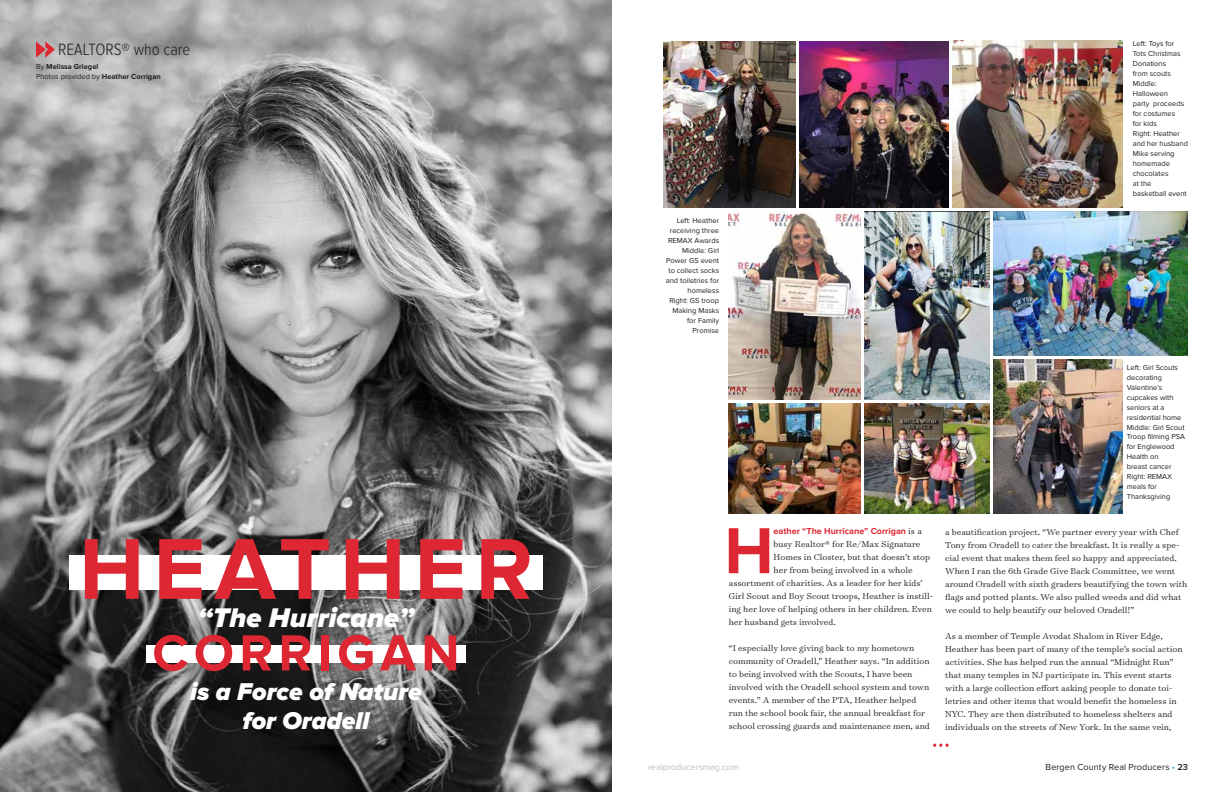
<style>
.page{position:relative;width:1224px;height:792px;background:#fff}
.page>*{position:absolute;margin:0;border:0;box-sizing:border-box;transform-origin:0 0}
.t1{font:700 89.5px "Proxima Nova";letter-spacing:.1em;color:#dd2833}
.t2{font:700 67.5px "Proxima Nova";color:#dd2833}
.t3{font:700 52.6px "Proxima Nova";letter-spacing:.1em;color:#dd2833}
.t4{font:italic 900 28px "Proxima Nova";color:#fff}
.t5{font:italic 900 25.2px/28.8px "Proxima Nova";color:#fff;text-align:center}
.t6{font:300 17px "Proxima Nova Cond";color:#231f20}
.t7{font:300 9.8px/13px "Surveyor Text";color:#231f20}
.t8{font:700 9px "Proxima Nova";color:#dd2833}
.t9{font:9px "Proxima Nova";letter-spacing:.01em;color:#231f20}
.t10{font:9px "Proxima Nova";color:#bcbec0}
.t11{font:7.5px/10px "Proxima Nova";color:#231f20}
.t12{font:700 7.5px/10px "Proxima Nova";color:#231f20}
.s1{font-weight:400}
.s2{font-family:"Surveyor Text";font-weight:300;font-size:9.8px;color:#231f20}
.s3{color:#19a8e0}
.s4{font-weight:600}
</style>
<div class="page">
<img style="left:0;top:0;width:612px;height:792px">
<svg style="left:36px;top:41px;width:19px;height:17px"></svg>
<img style="left:865px;top:212px;width:124px;height:187px">
<img style="left:993px;top:212px;width:195px;height:143px">
<img style="left:799px;top:41px;width:149px;height:167px">
<img style="left:952px;top:40px;width:171px;height:168px">
<img style="left:729px;top:212px;width:132px;height:187px">
<img style="left:993px;top:359px;width:130px;height:154px">
<img style="left:663px;top:41px;width:132px;height:167px">
<img style="left:865px;top:403px;width:124px;height:110px">
<img style="left:729px;top:403px;width:132px;height:110px">
<div style="left:69px;top:555px;width:474px;height:35px;background:#fff"></div>
<div style="left:146px;top:646px;width:320px;height:17px;background:#fff"></div>
<svg style="left:933px;top:744px;width:16px;height:3px"></svg>
<h3 class="t6" style="left:58px;top:41px;width:134px">REALTORS® who care</h3>
<p class="t12" style="left:36px;top:62px;width:126px"><span class="s1">By</span> Melissa Griegel<br><span class="s1">Photos provided by</span> Heather Corrigan</p>
<h1 class="t1" style="left:79px;top:528px;width:455px">HEATHER</h1>
<h3 class="t4" style="left:198px;top:601px;width:217px">“The Hurricane”</h3>
<h3 class="t3" style="left:152px;top:629px;width:309px">CORRIGAN</h3>
<h3 class="t5" style="left:190px;top:678px;width:233px">is a Force of Nature for Oradell</h3>
<p class="t11" style="left:666px;top:216px;width:55px;text-align:right">Left: Heather receiving three<br>REMAX Awards<br>Middle: Girl<br>Power GS event to collect socks and toiletries for homeless<br>Right: GS troop<br>Making Masks for Family<br>Promise</p>
<h2 class="t2" style="left:724px;top:520px;width:51px">H</h2>
<p class="t8" style="left:774px;top:527px;width:150px">eather “The Hurricane” Corrigan <span class="s2">is a</span></p>
<p class="t7" style="left:774px;top:537px;width:148px">busy Realtor® for Re/Max Signature</p>
<p class="t7" style="left:774px;top:550px;width:158px">Homes in Closter, but that doesn’t stop</p>
<p class="t7" style="left:774px;top:563px;width:140px">her from being involved in a whole</p>
<p class="t7" style="left:729px;top:576px;width:195px">assortment of charities. As a leader for her kids’</p>
<p class="t7" style="left:729px;top:589px;width:206px">Girl Scout and Boy Scout troops, Heather is instill-</p>
<p class="t7" style="left:729px;top:602px;width:205px">ing her love of helping others in her children. Even</p>
<p class="t7" style="left:729px;top:615px;width:108px">her husband gets involved.</p>
<p class="t7" style="left:729px;top:641px;width:203px">“I especially love giving back to my hometown community of Oradell,” Heather says. “In addition to being involved with the Scouts, I have been involved with the Oradell school system and town events.” A member of the PTA, Heather helped run the school book fair, the annual breakfast for school crossing guards and maintenance men, and</p>
<p class="t11" style="left:1133px;top:39px;width:57px">Left: Toys for<br>Tots Christmas<br>Donations<br>from scouts<br>Middle:<br>Halloween<br>party proceeds for costumes<br>for kids<br>Right: Heather and her husband<br>Mike serving homemade chocolates<br>at the<br>basketball event</p>
<p class="t11" style="left:1127px;top:362px;width:60px">Left: Girl Scouts decorating<br>Valentine’s cupcakes with seniors at a residential home<br>Middle: Girl Scout<br>Troop filming PSA for Englewood<br>Health on<br>breast cancer<br>Right: REMAX meals for<br>Thanksgiving</p>
<p class="t7" style="left:945px;top:525px;width:244px">a beautification project. “We partner every year with Chef Tony from Oradell to cater the breakfast. It is really a spe&shy;cial event that makes them feel so happy and appreciated.<br>When I ran the 6th Grade Give Back Committee, we went around Oradell with sixth graders beautifying the town with flags and potted plants. We also pulled weeds and did what we could to help beautify our beloved Oradell!”</p>
<p class="t7" style="left:945px;top:629px;width:239px">As a member of Temple Avodat Shalom in River Edge, Heather has been part of many of the temple’s social action activities. She has helped run the annual “Midnight Run” that many temples in NJ participate in. This event starts with a large collection effort asking people to donate toi&shy;letries and other items that would benefit the homeless in NYC. They are then distributed to homeless shelters and individuals on the streets of New York. In the same vein,</p>
<p class="t10" style="left:648px;top:762px;width:92px">realproducersmag.com</p>
<p class="t9" style="left:1046px;top:762px;width:144px">Bergen County Real Producers <span class="s3">•</span> <span class="s4">23</span></p>
</div>
